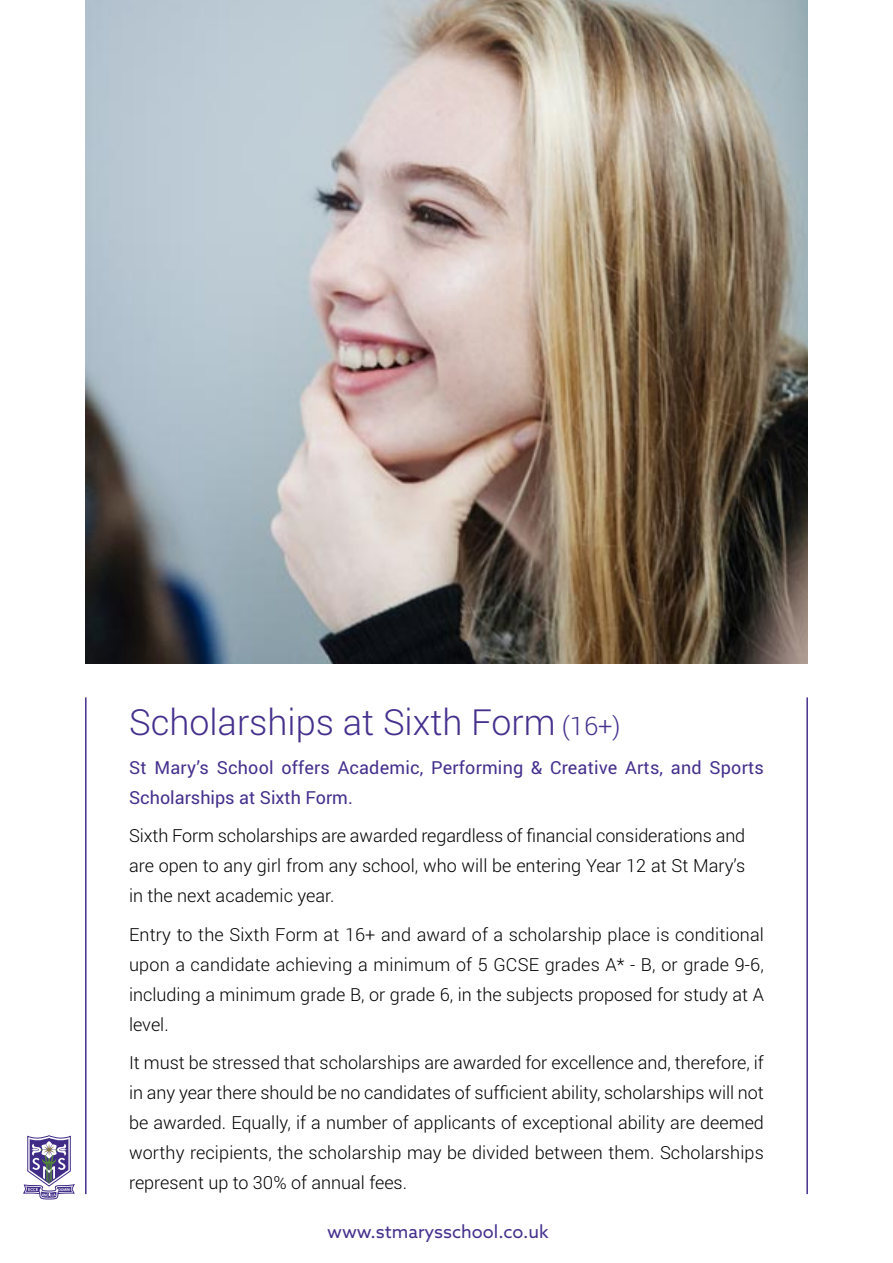
<style>
.page{position:relative;width:893px;height:1263px;background:#fff}
.page>*{position:absolute;margin:0;border:0;box-sizing:border-box;transform-origin:0 0}
.t1{font:300 36px "Roboto";color:#45308d}
.t2{font:300 18px/30px "Roboto";color:#000;text-align:justify}
.t3{font:18px/30px "Roboto";letter-spacing:.01em;color:#45308d}
.t4{font:18px "Azo Sans";color:#45308d}
.s1{font-size:25.5px}
</style>
<div class="page">
<hr style="left:85px;top:697px;width:2px;height:497px;background:#45308d">
<hr style="left:806px;top:697px;width:2px;height:497px;background:#45308d">
<img style="left:85px;top:0;width:723px;height:663px">
<svg style="left:23px;top:1135px;width:51px;height:64px"></svg>
<p class="t1" style="left:129px;top:708px;width:493px">Scholarships at Sixth Form <span class="s1">(16+)</span></p>
<p class="t3" style="left:129px;top:754px;width:636px">St Mary’s School offers Academic, Performing &amp; Creative Arts, and Sports<br>Scholarships at Sixth Form.</p>
<p class="t2" style="left:129px;top:822px;width:618px">Sixth Form scholarships are awarded regardless of financial considerations and are open to any girl from any school, who will be entering Year 12 at St Mary’s in the next academic year.</p>
<p class="t2" style="left:129px;top:921px;width:636px">Entry to the Sixth Form at 16+ and award of a scholarship place is conditional upon a candidate achieving a minimum of 5 GCSE grades A* - B, or grade 9-6, including a minimum grade B, or grade 6, in the subjects proposed for study at A level.</p>
<p class="t2" style="left:129px;top:1049px;width:636px">It must be stressed that scholarships are awarded for excellence and, therefore, if in any year there should be no candidates of sufficient ability, scholarships will not be awarded. Equally, if a number of applicants of exceptional ability are deemed worthy recipients, the scholarship may be divided between them. Scholarships represent up to 30% of annual fees.</p>
<p class="t4" style="left:327px;top:1222px;width:223px">www.stmarysschool.co.uk</p>
</div>
